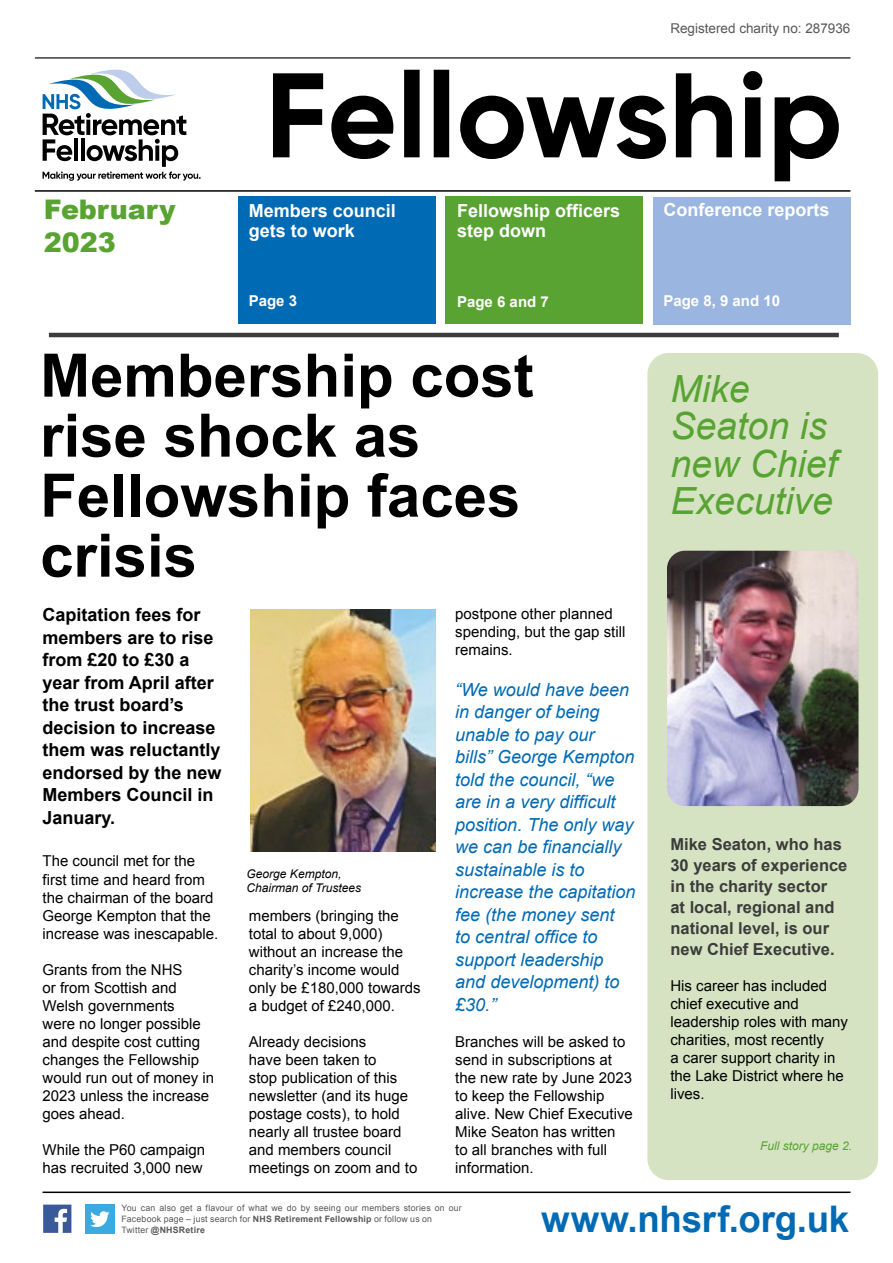
<style>
.page{position:relative;width:893px;height:1263px;background:#fff}
.page>*{position:absolute;margin:0;border:0;box-sizing:border-box;transform-origin:0 0}
.t1{font:700 60px/60px "Arial";color:#000}
.t2{font:italic 37.5px/37.5px "Arial";color:#58a332}
.t3{font:700 36.6px "Arial";letter-spacing:-.005em;color:#006ab4}
.t4{font:900 27px/33px "Arial";color:#58a332}
.t5{font:italic 18px/22.5px "Arial";color:#006ab4}
.t6{font:700 18px/22.5px "Arial";color:#000}
.t7{font:700 18px/19.5px "Arial";color:#fff}
.t8{font:700 16.5px/21px "Arial";color:#3c3c3b}
.t9{font:15px/18px "Arial";color:#000}
.t10{font:700 15px "Arial";color:#fff}
.t11{font:13.5px "Arial";color:#575756}
.t12{font:italic 12px/13.5px "Arial";color:#000}
.t13{font:italic 12px "Arial";color:#58a332}
.t14{font:8.85px/10.9px "Arial";letter-spacing:.02em;color:#575756}
.s1{font-weight:700}
</style>
<div class="page">
<svg style="left:43px;top:70px;width:158px;height:111px"></svg>
<svg style="left:43px;top:1204px;width:28px;height:29px"></svg>
<div style="left:85px;top:1204px;width:29px;height:30px;background:#3aaae1"></div>
<svg style="left:90px;top:1211px;width:20px;height:16px"></svg>
<hr style="left:35px;top:57px;width:815px;height:2px;background:#3c3c3b">
<hr style="left:35px;top:190px;width:815px;height:2px;background:#000">
<div style="left:238px;top:197px;width:198px;height:127px;background:#006ab4"></div>
<div style="left:445px;top:197px;width:198px;height:127px;background:#58a332"></div>
<div style="left:653px;top:197px;width:197px;height:128px;background:#99b5e0"></div>
<hr style="left:43px;top:1191px;width:807px;height:2px;background:#000">
<svg style="left:273px;top:70px;width:566px;height:111px"></svg>
<hr style="left:49px;top:333px;width:790px;height:4px;background:#3c3c3b">
<div style="left:647px;top:353px;width:231px;height:827px;background:#d5e3c3;border-radius:21px"></div>
<img style="left:667px;top:551px;width:191px;height:255px">
<img style="left:250px;top:609px;width:185px;height:242px">
<p class="t11" style="left:670px;top:20px;width:182px">Registered charity no: 287936</p>
<h3 class="t4" style="left:44px;top:192px;width:133px">February<br>2023</h3>
<p class="t7" style="left:249px;top:202px;width:149px">Members council gets to work</p>
<p class="t10" style="left:249px;top:290px;width:50px">Page 3</p>
<p class="t7" style="left:457px;top:202px;width:165px">Fellowship officers step down</p>
<p class="t10" style="left:457px;top:292px;width:93px">Page 6 and 7</p>
<h1 class="t1" style="left:40px;top:347px;width:495px">Membership cost rise shock as<br>Fellowship faces crisis</h1>
<p class="t6" style="left:43px;top:604px;width:181px">Capitation fees for members are to rise from £20 to £30 a year from April after the trust board’s decision to increase them was reluctantly endorsed by the new<br>Members Council in<br>January.</p>
<p class="t9" style="left:43px;top:852px;width:177px">The council met for the first time and heard from the chairman of the board<br>George Kempton that the increase was inescapable.</p>
<p class="t9" style="left:43px;top:960px;width:173px">Grants from the NHS<br>or from Scottish and<br>Welsh governments<br>were no longer possible and despite cost cutting changes the Fellowship would run out of money in<br>2023 unless the increase goes ahead.</p>
<p class="t9" style="left:43px;top:1140px;width:164px">While the P60 campaign has recruited 3,000 new</p>
<p class="t12" style="left:247px;top:867px;width:116px">George Kempton,<br>Chairman of Trustees</p>
<p class="t9" style="left:249px;top:907px;width:173px">members (bringing the total to about 9,000) without an increase the charity’s income would only be £180,000 towards a budget of £240,000.</p>
<p class="t9" style="left:249px;top:1033px;width:170px">Already decisions<br>have been taken to<br>stop publication of this newsletter (and its huge postage costs), to hold nearly all trustee board and members council meetings on zoom and to</p>
<p class="t9" style="left:455px;top:605px;width:172px">postpone other planned spending, but the gap still remains.</p>
<p class="t5" style="left:455px;top:678px;width:182px">“We would have been in danger of being unable to pay our bills” George Kempton told the council, “we are in a very difficult position. The only way we can be financially sustainable is to increase the capitation fee (the money sent<br>to central office to support leadership and development) to £30.”</p>
<p class="t9" style="left:455px;top:1032px;width:179px">Branches will be asked to send in subscriptions at the new rate by June 2023 to keep the Fellowship alive. New Chief Executive<br>Mike Seaton has written<br>to all branches with full information.</p>
<p class="t7" style="left:663px;top:200px;width:168px">Conference reports</p>
<p class="t10" style="left:663px;top:290px;width:118px">Page 8, 9 and 10</p>
<h2 class="t2" style="left:670px;top:370px;width:168px">Mike<br>Seaton is new Chief<br>Executive</h2>
<p class="t8" style="left:670px;top:834px;width:179px">Mike Seaton, who has<br>30 years of experience in the charity sector<br>at local, regional and national level, is our new Chief Executive.</p>
<p class="t9" style="left:670px;top:977px;width:179px">His career has included chief executive and leadership roles with many charities, most recently<br>a carer support charity in the Lake District where he lives.</p>
<p class="t13" style="left:760px;top:1137px;width:94px">Full story page 2.</p>
<p class="t14" style="left:122px;top:1202px;width:342px">You can also get a flavour of what we do by seeing our members stories on our<br>Facebook page – just search for <span class="s1">NHS Retirement Fellowship</span> or follow us on<br>Twitter <span class="s1">@NHSRetire</span></p>
<h3 class="t3" style="left:541px;top:1195px;width:310px">www.nhsrf.org.uk</h3>
</div>
